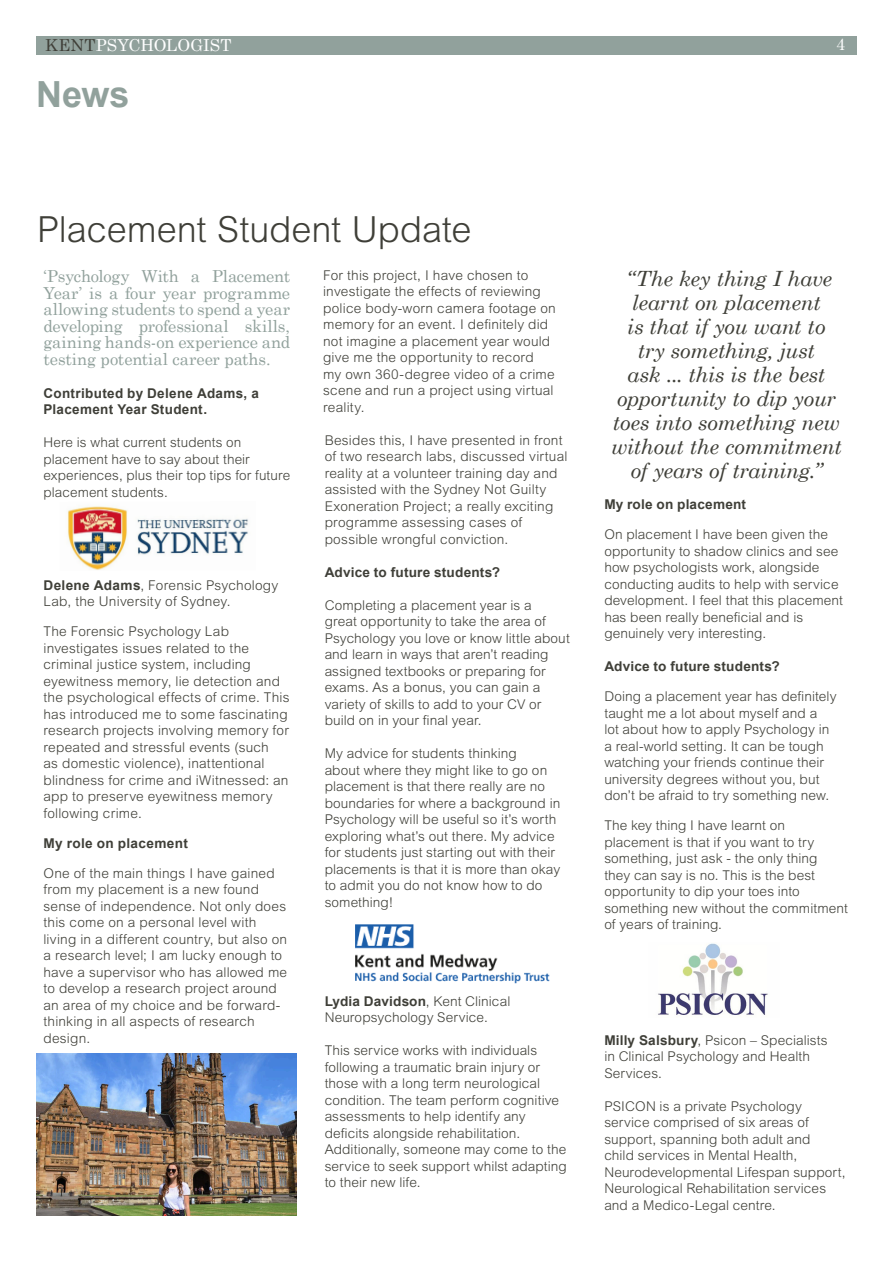
<style>
.page{position:relative;width:893px;height:1263px;background:#fff}
.page>*{position:absolute;margin:0;border:0;box-sizing:border-box;transform-origin:0 0}
.Indented_Basic_Parag{font:300 36px "Arial MT Std";color:#3f3f38}
.Indented_Basic_Parag-2{font:700 36px "Arial";color:#91a19c}
.Indented_Basic_Parag-3{font:italic 21px/24px "Century Schoolbook";letter-spacing:-.02em;color:#3f3f38;text-align:center}
.Indented_Basic_Parag-4{font:16.5px/16.5px "Century Schoolbook";letter-spacing:-.005em;color:#91a19c;text-align:justify}
.t1{font:16.5px "Century Schoolbook";letter-spacing:.01em;color:#fff}
.Indented_Basic_Parag-5{font:300 13.5px/16.5px "Arial MT Std";letter-spacing:.01em;color:#3f3f38}
.Indented_Basic_Parag-6{font:700 13.5px/16.5px "Arial";letter-spacing:.02em;color:#3f3f38}
.s1{color:#3f3f38}
.s2{color:#91a19c}
.s3{font-family:"Arial";font-weight:700}
</style>
<div class="page">
<div style="left:36px;top:36px;width:821px;height:18px;background:#91a19c"></div>
<img style="left:37px;top:1053px;width:259px;height:162px">
<img style="left:67px;top:506px;width:182px;height:64px">
<img style="left:355px;top:924px;width:195px;height:60px">
<img style="left:658px;top:943px;width:110px;height:73px">
<p class="t1" style="left:45px;top:31px;width:188px"><span class="s1">KENT</span>PSYCHOLOGIST</p>
<p class="t1" style="left:836px;top:31px;width:22px">4 <span class="s2">.</span></p>
<p class="Indented_Basic_Parag-2" style="left:36px;top:69px;width:95px">News</p>
<p class="Indented_Basic_Parag" style="left:37px;top:209px;width:436px">Placement Student Update</p>
<p class="Indented_Basic_Parag-4" style="left:44px;top:267px;width:248px">‘Psychology With a Placement Year’ is a four year programme allowing students to spend a year developing professional skills, gaining hands-on experience and testing potential career paths.</p>
<p class="Indented_Basic_Parag-6" style="left:44px;top:385px;width:217px">Contributed by Delene Adams, a<br>Placement Year Student.</p>
<p class="Indented_Basic_Parag-5" style="left:44px;top:434px;width:248px">Here is what current students on placement have to say about their experiences, plus their top tips for future placement students.</p>
<p class="Indented_Basic_Parag-5" style="left:44px;top:577px;width:236px"><span class="s3">Delene Adams</span>, Forensic Psychology<br>Lab, the University of Sydney.</p>
<p class="Indented_Basic_Parag-5" style="left:44px;top:623px;width:248px">The Forensic Psychology Lab investigates issues related to the criminal justice system, including eyewitness memory, lie detection and the psychological effects of crime. This has introduced me to some fascinating research projects involving memory for repeated and stressful events (such<br>as domestic violence), inattentional blindness for crime and iWitnessed: an app to preserve eyewitness memory following crime.</p>
<p class="Indented_Basic_Parag-6" style="left:44px;top:835px;width:146px">My role on placement</p>
<p class="Indented_Basic_Parag-5" style="left:44px;top:865px;width:245px">One of the main things I have gained from my placement is a new found sense of independence. Not only does this come on a personal level with living in a different country, but also on a research level; I am lucky enough to have a supervisor who has allowed me to develop a research project around an area of my choice and be forward&shy;thinking in all aspects of research design.</p>
<p class="Indented_Basic_Parag-5" style="left:323px;top:267px;width:234px">For this project, I have chosen to investigate the effects of reviewing police body-worn camera footage on memory for an event. I definitely did not imagine a placement year would give me the opportunity to record<br>my own 360-degree video of a crime scene and run a project using virtual reality.</p>
<p class="Indented_Basic_Parag-5" style="left:325px;top:432px;width:244px">Besides this, I have presented in front of two research labs, discussed virtual reality at a volunteer training day and assisted with the Sydney Not Guilty Exoneration Project; a really exciting programme assessing cases of possible wrongful conviction.</p>
<p class="Indented_Basic_Parag-6" style="left:325px;top:564px;width:177px">Advice to future students?</p>
<p class="Indented_Basic_Parag-5" style="left:325px;top:597px;width:247px">Completing a placement year is a<br>great opportunity to take the area of Psychology you love or know little about and learn in ways that aren’t reading assigned textbooks or preparing for exams. As a bonus, you can gain a variety of skills to add to your CV or build on in your final year.</p>
<p class="Indented_Basic_Parag-5" style="left:325px;top:745px;width:237px">My advice for students thinking<br>about where they might like to go on placement is that there really are no boundaries for where a background in Psychology will be useful so it’s worth exploring what’s out there. My advice for students just starting out with their placements is that it is more than okay to admit you do not know how to do something!</p>
<p class="Indented_Basic_Parag-5" style="left:325px;top:993px;width:187px"><span class="s3">Lydia Davidson</span>, Kent Clinical<br>Neuropsychology Service.</p>
<p class="Indented_Basic_Parag-5" style="left:325px;top:1042px;width:244px">This service works with individuals following a traumatic brain injury or those with a long term neurological condition. The team perform cognitive assessments to help identify any deficits alongside rehabilitation.<br>Additionally, someone may come to the service to seek support whilst adapting to their new life.</p>
<p class="Indented_Basic_Parag-3" style="left:611px;top:265px;width:232px">“The key thing I have learnt on placement<br>is that if you want to try something, just<br>ask ... this is the best opportunity to dip your toes into something new without the commitment of years of training.”</p>
<p class="Indented_Basic_Parag-6" style="left:604px;top:496px;width:143px">My role on placement</p>
<p class="Indented_Basic_Parag-5" style="left:604px;top:526px;width:240px">On placement I have been given the opportunity to shadow clinics and see how psychologists work, alongside conducting audits to help with service development. I feel that this placement has been really beneficial and is genuinely very interesting.</p>
<p class="Indented_Basic_Parag-6" style="left:604px;top:658px;width:177px">Advice to future students?</p>
<p class="Indented_Basic_Parag-5" style="left:604px;top:688px;width:234px">Doing a placement year has definitely taught me a lot about myself and a<br>lot about how to apply Psychology in a real-world setting. It can be tough watching your friends continue their university degrees without you, but don’t be afraid to try something new.</p>
<p class="Indented_Basic_Parag-5" style="left:604px;top:817px;width:245px">The key thing I have learnt on placement is that if you want to try something, just ask - the only thing<br>they can say is no. This is the best opportunity to dip your toes into something new without the commitment of years of training.</p>
<p class="Indented_Basic_Parag-5" style="left:604px;top:1032px;width:225px"><span class="s3">Milly Salsbury</span>, Psicon – Specialists in Clinical Psychology and Health<br>Services.</p>
<p class="Indented_Basic_Parag-5" style="left:604px;top:1098px;width:243px">PSICON is a private Psychology service comprised of six areas of support, spanning both adult and<br>child services in Mental Health, Neurodevelopmental Lifespan support, Neurological Rehabilitation services and a Medico-Legal centre.</p>
</div>
